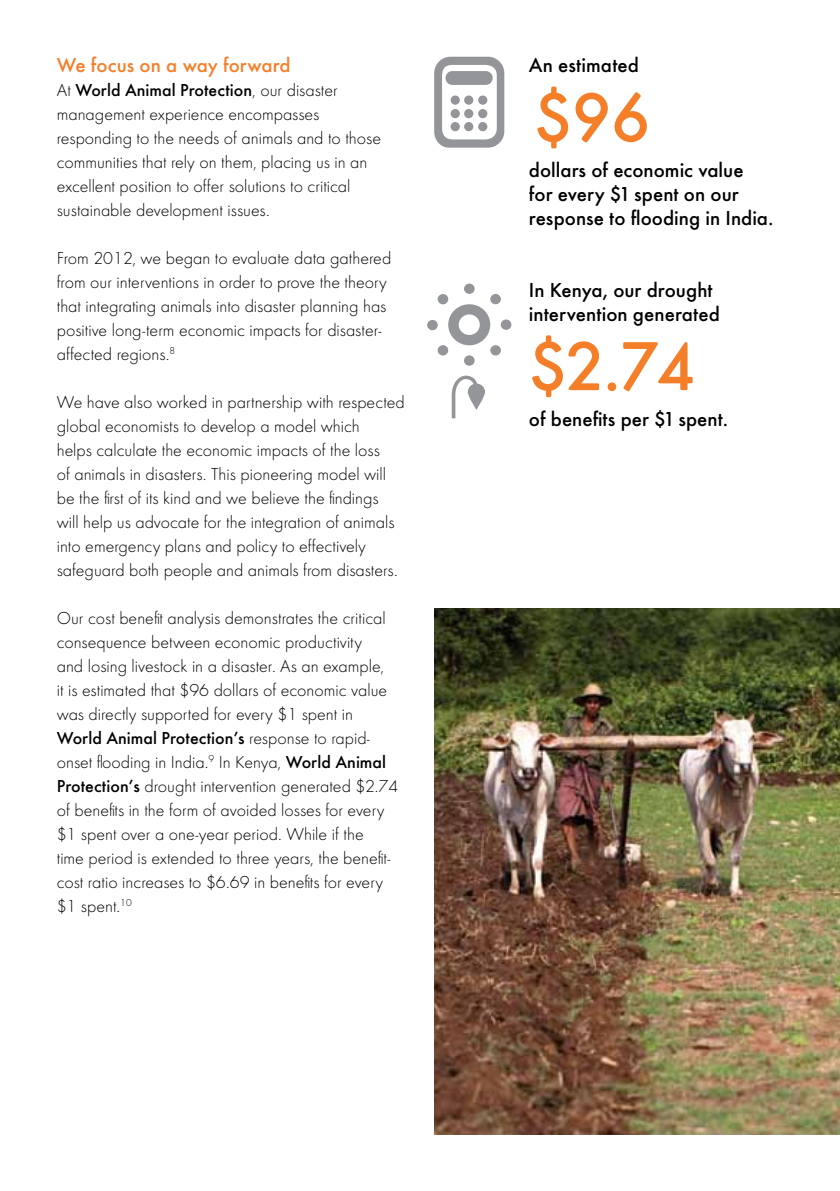
<style>
.page{position:relative;width:840px;height:1191px;background:#fff}
.page>*{position:absolute;margin:0;border:0;box-sizing:border-box;transform-origin:0 0}
.t1{font:500 72px "Futura Round";color:#f57e29}
.t2{font:500 21px/24px "Futura Round";color:#000}
.t3{font:500 21px "Futura Round";color:#f57e29}
.t4{font:300 18px/24px "Futura Round";color:#000}
.s1{font-weight:500}
</style>
<div class="page">
<svg style="left:434px;top:57px;width:70px;height:91px"></svg>
<div style="left:450px;top:95px;width:9px;height:10px;background:#939598;border-radius:50%"></div>
<div style="left:464px;top:95px;width:9px;height:10px;background:#939598;border-radius:50%"></div>
<div style="left:478px;top:95px;width:9px;height:10px;background:#939598;border-radius:50%"></div>
<div style="left:450px;top:109px;width:9px;height:9px;background:#939598;border-radius:50%"></div>
<div style="left:464px;top:109px;width:9px;height:9px;background:#939598;border-radius:50%"></div>
<div style="left:478px;top:109px;width:9px;height:9px;background:#939598;border-radius:50%"></div>
<div style="left:450px;top:122px;width:9px;height:9px;background:#939598;border-radius:50%"></div>
<div style="left:464px;top:122px;width:9px;height:9px;background:#939598;border-radius:50%"></div>
<div style="left:478px;top:122px;width:9px;height:9px;background:#939598;border-radius:50%"></div>
<div style="left:445px;top:71px;width:47px;height:14px;background:#939598;border-radius:7px"></div>
<img style="left:434px;top:609px;width:405px;height:525px">
<svg style="left:451px;top:376px;width:26px;height:42px"></svg>
<svg style="left:467px;top:383px;width:17px;height:27px"></svg>
<svg style="left:448px;top:304px;width:42px;height:41px"></svg>
<div style="left:437px;top:294px;width:11px;height:10px;background:#939598;border-radius:50%"></div>
<div style="left:490px;top:294px;width:10px;height:10px;background:#939598;border-radius:50%"></div>
<div style="left:463px;top:283px;width:11px;height:11px;background:#939598;border-radius:50%"></div>
<div style="left:463px;top:355px;width:11px;height:11px;background:#939598;border-radius:50%"></div>
<div style="left:500px;top:319px;width:11px;height:11px;background:#939598;border-radius:50%"></div>
<div style="left:490px;top:345px;width:10px;height:10px;background:#939598;border-radius:50%"></div>
<div style="left:437px;top:345px;width:11px;height:10px;background:#939598;border-radius:50%"></div>
<div style="left:427px;top:320px;width:10px;height:10px;background:#939598;border-radius:50%"></div>
<p class="t3" style="left:57px;top:50px;width:235px">We focus on a way forward</p>
<p class="t4" style="left:57px;top:77px;width:325px">At <span class="s1">World Animal Protection</span>, our disaster management experience encompasses responding to the needs of animals and to those communities that rely on them, placing us in an excellent position to offer solutions to critical sustainable development issues.</p>
<p class="t4" style="left:57px;top:245px;width:336px">From 2012, we began to evaluate data gathered from our interventions in order to prove the theory that integrating animals into disaster planning has positive long-term economic impacts for disaster&shy;affected regions.<sup>8</sup></p>
<p class="t4" style="left:57px;top:389px;width:349px">We have also worked in partnership with respected global economists to develop a model which<br>helps calculate the economic impacts of the loss<br>of animals in disasters. This pioneering model will be the first of its kind and we believe the findings will help us advocate for the integration of animals into emergency plans and policy to effectively safeguard both people and animals from disasters.</p>
<p class="t4" style="left:57px;top:605px;width:343px">Our cost benefit analysis demonstrates the critical consequence between economic productivity<br>and losing livestock in a disaster. As an example,<br>it is estimated that $96 dollars of economic value was directly supported for every $1 spent in <span class="s1">World Animal Protection’s</span> response to rapid&shy;onset flooding in India.<sup>9</sup> In Kenya, <span class="s1">World Animal Protection’s</span> drought intervention generated $2.74 of benefits in the form of avoided losses for every $1 spent over a one-year period. While if the<br>time period is extended to three years, the benefit&shy;cost ratio increases to $6.69 in benefits for every $1 spent.<sup>10</sup></p>
<p class="t2" style="left:528px;top:51px;width:111px">An estimated</p>
<h1 class="t1" style="left:534px;top:64px;width:117px">$96</h1>
<p class="t2" style="left:528px;top:156px;width:246px">dollars of economic value<br>for every $1 spent on our response to flooding in India.</p>
<p class="t2" style="left:528px;top:276px;width:192px">In Kenya, our drought intervention generated</p>
<h1 class="t1" style="left:528px;top:313px;width:168px">$2.74</h1>
<p class="t2" style="left:528px;top:405px;width:200px">of benefits per $1 spent.</p>
</div>
